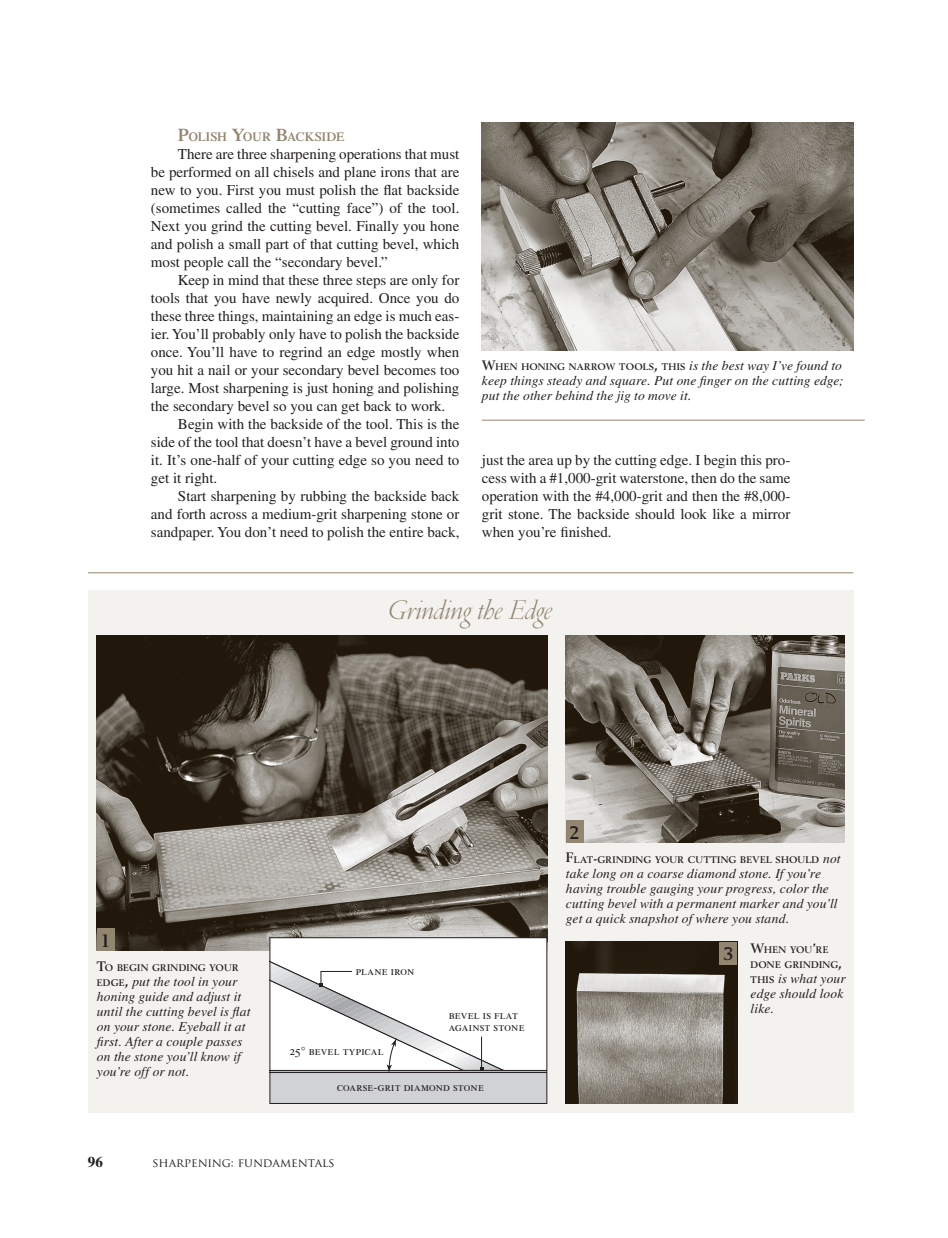
<style>
.page{position:relative;width:948px;height:1238px;background:#fff}
.page>*{position:absolute;margin:0;border:0;box-sizing:border-box;transform-origin:0 0}
.t1{font:italic 300 27px "Garamond FB";letter-spacing:.015em;color:#938671}
.t2{font:700 18px "Berling LT Std";color:#231f20}
.t3{font:15px/18px "Times LT Std";color:#231f20;text-align:justify}
.t4{font:700 15px "Times LT Std";color:#231f20}
.t5{font:italic 13.5px/15px "Times LT Std";letter-spacing:.01em;color:#231f20}
.t6{font:600 12.6px "Times LT Std";letter-spacing:-.01em;color:#938671}
.t7{font:12px/12px "Times LT Std";letter-spacing:.01em;color:#231f20}
.t8{font:12px "Trajan Pro";color:#231f20}
.t9{font:700 9.45px/15px "Berling LT Std";letter-spacing:.025em;color:#231f20}
.s1{font-size:18px}
.s2{font-size:13.5px}
.s3{font-family:"Times LT Std";font-weight:400;font-style:italic;font-size:13.5px}
.s4{font-family:"Berling LT Std";font-weight:700;font-style:normal;font-size:9.45px}
.s5{font-family:"Berling LT Std";font-weight:700;font-style:normal}
</style>
<div class="page">
<div style="left:88px;top:591px;width:765px;height:522px;background:#f4f2ef"></div>
<img style="left:482px;top:123px;width:371px;height:228px">
<img style="left:565px;top:636px;width:279px;height:207px">
<img style="left:566px;top:942px;width:171px;height:162px">
<hr style="left:88px;top:572px;width:765px;height:1px;background:#938671">
<hr style="left:482px;top:420px;width:382px;height:1px;background:#938671">
<img style="left:97px;top:636px;width:450px;height:315px">
<div style="left:97px;top:928px;width:17px;height:23px;background:#938671"></div>
<div style="left:566px;top:820px;width:17px;height:23px;background:#938671"></div>
<div style="left:719px;top:942px;width:18px;height:22px;background:#938671"></div>
<svg style="left:269px;top:937px;width:278px;height:167px"></svg>
<p class="t6" style="left:178px;top:132px;width:168px"><span class="s1">P</span>OLISH <span class="s1">Y</span>OUR <span class="s1">B</span>ACKSIDE</p>
<p class="t3" style="left:151px;top:146px;width:310px;text-indent:27px">There are three sharpening operations that must be performed on all chisels and plane irons that are new to you. First you must polish the flat backside (sometimes called the “cutting face”) of the tool.<br>Next you grind the cutting bevel. Finally you hone and polish a small part of that cutting bevel, which most people call the “secondary bevel.”</p>
<p class="t3" style="left:178px;top:272px;width:283px">Keep in mind that these three steps are only for</p>
<p class="t3" style="left:151px;top:290px;width:310px">tools that you have newly acquired. Once you do</p>
<p class="t3" style="left:151px;top:308px;width:310px">these three things, maintaining an edge is much eas-</p>
<p class="t3" style="left:151px;top:326px;width:310px">ier. You’ll probably only have to polish the backside</p>
<p class="t3" style="left:151px;top:344px;width:310px">once. You’ll have to regrind an edge mostly when</p>
<p class="t3" style="left:151px;top:362px;width:310px">you hit a nail or your secondary bevel becomes too</p>
<p class="t3" style="left:151px;top:380px;width:310px">large. Most sharpening is just honing and polishing</p>
<p class="t3" style="left:151px;top:398px;width:296px">the secondary bevel so you can get back to work.</p>
<p class="t3" style="left:178px;top:416px;width:283px">Begin with the backside of the tool. This is the</p>
<p class="t3" style="left:151px;top:434px;width:310px">side of the tool that doesn’t have a bevel ground into</p>
<p class="t3" style="left:151px;top:452px;width:310px">it. It’s one-half of your cutting edge so you need to</p>
<p class="t3" style="left:151px;top:470px;width:68px">get it right.</p>
<p class="t3" style="left:178px;top:488px;width:283px">Start sharpening by rubbing the backside back</p>
<p class="t3" style="left:151px;top:506px;width:310px">and forth across a medium-grit sharpening stone or</p>
<p class="t3" style="left:151px;top:524px;width:310px">sandpaper. You don’t need to polish the entire back,</p>
<p class="t9" style="left:482px;top:360px;width:361px"><span class="s2">W</span>HEN HONING NARROW TOOLS<span class="s2">,</span> THIS <span class="s3">is the best way I’ve found to</span></p>
<p class="t5" style="left:482px;top:375px;width:363px">keep things steady and square. Put one finger on the cutting edge; put the other behind the jig to move it.</p>
<p class="t3" style="left:482px;top:452px;width:310px">just the area up by the cutting edge. I begin this pro&shy;cess with a #1,000-grit waterstone, then do the same operation with the #4,000-grit and then the #8,000- grit stone. The backside should look like a mirror when you’re finished.</p>
<h1 class="t1" style="left:388px;top:599px;width:165px">Grinding the Edge</h1>
<p class="t2" style="left:100px;top:933px;width:12px">1</p>
<p class="t9" style="left:97px;top:960px;width:143px"><span class="s2">T</span>O BEGIN GRINDING YOUR</p>
<p class="t5" style="left:97px;top:975px;width:155px"><span class="s4">EDGE</span><span class="s5">,</span> put the tool in your honing guide and adjust it until the cutting bevel is flat on your stone. Eyeball it at first. After a couple passes on the stone you’ll know if you’re off or not.</p>
<p class="t7" style="left:356px;top:966px;width:60px">plane iron</p>
<p class="t7" style="left:289px;top:1046px;width:96px">25° bevel typical</p>
<p class="t7" style="left:449px;top:1010px;width:77px">bevel is flat against stone</p>
<p class="t7" style="left:337px;top:1082px;width:148px">coarse-grit diamond stone</p>
<p class="t4" style="left:88px;top:1156px;width:16px">96</p>
<p class="t8" style="left:152px;top:1156px;width:184px">SHARPENING: FUNDAMENTALS</p>
<p class="t2" style="left:569px;top:825px;width:12px">2</p>
<p class="t9" style="left:566px;top:852px;width:276px"><span class="s2">F</span>LAT<span class="s2">-</span>GRINDING YOUR CUTTING BEVEL SHOULD <span class="s3">not</span></p>
<p class="t5" style="left:566px;top:867px;width:273px">take long on a coarse diamond stone. If you’re having trouble gauging your progress, color the cutting bevel with a permanent marker and you’ll get a quick snapshot of where you stand.</p>
<p class="t9" style="left:750px;top:942px;width:93px"><span class="s2">W</span>HEN YOU<span class="s2">’</span>RE<br>DONE GRINDING<span class="s2">,</span></p>
<p class="t5" style="left:750px;top:972px;width:97px"><span class="s4">THIS</span> is what your edge should look like.</p>
<p class="t2" style="left:723px;top:946px;width:12px">3</p>
</div>
